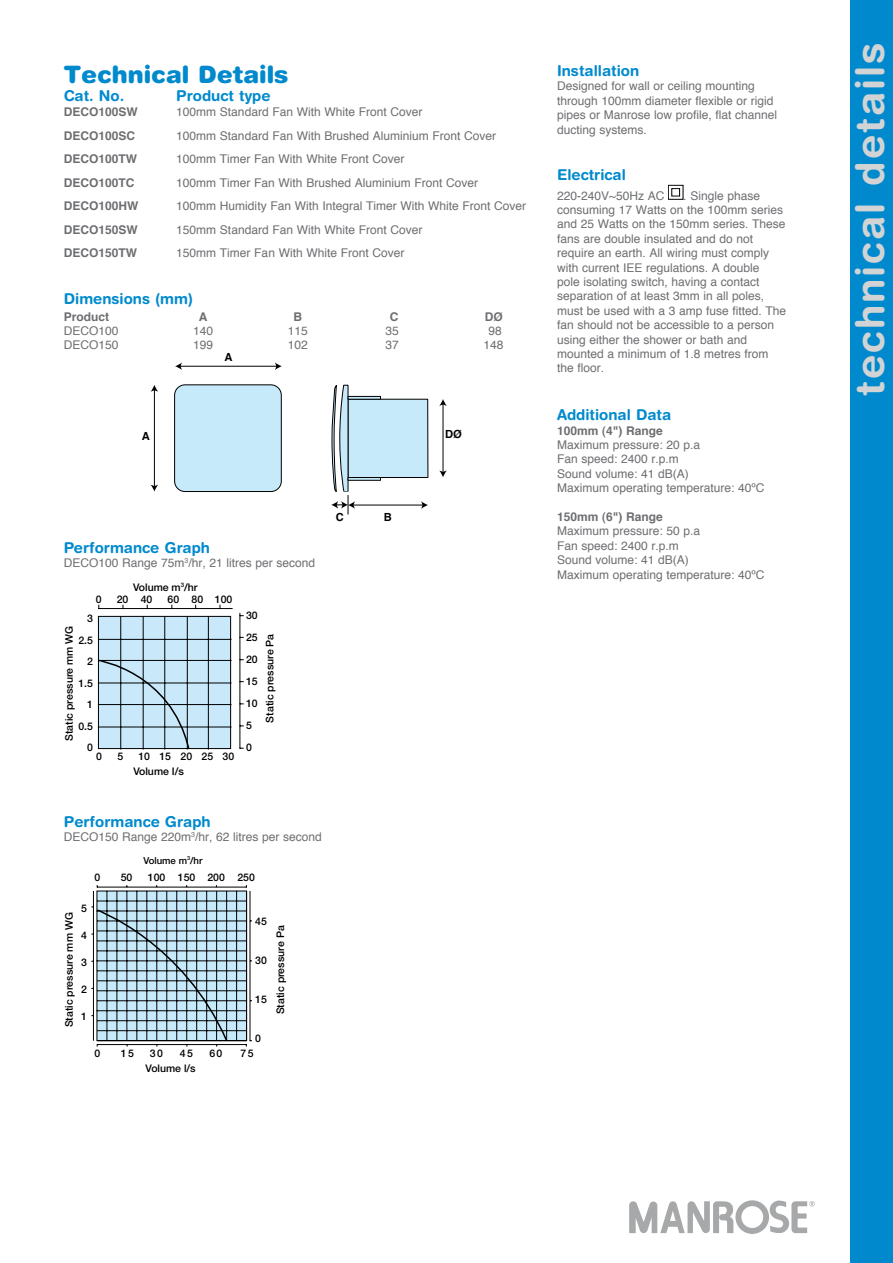
<style>
.page{position:relative;width:893px;height:1263px;background:#fff}
.page>*{position:absolute;margin:0;border:0;box-sizing:border-box;transform-origin:0 0}
.t1{font:700 39.75px "Helvetica Rounded";letter-spacing:.05em;color:#d1d3d4}
.t2{font:900 24px "Helvetica Rounded";color:#008acd}
.t3{font:700 15px "Helvetica Rounded";color:#008acd}
.t4{font:12px/14.4px "Helvetica";color:#6d6e71}
.t5{font:700 12px "Helvetica";color:#6d6e71}
.t6{font:700 11.1px "Helvetica";color:#000}
.t7{font:500 10.5px/21.6px "Helvetica Neue";color:#000;text-align:right}
.t8{font:500 9.6px "Helvetica Neue";color:#000}
</style>
<div class="page">
<div style="left:850px;top:0;width:43px;height:1263px;background:#008acd"></div>
<svg style="left:629px;top:1200px;width:186px;height:34px"></svg>
<div style="left:175px;top:385px;width:106px;height:106px;background:#c7eafb;border-radius:10px"></div>
<div style="left:174px;top:384px;width:108px;height:108px;border:1px solid #000;border-radius:10px"></div>
<div style="left:348px;top:399px;width:80px;height:78px;background:#c7eafb"></div>
<svg style="left:355px;top:477px;width:26px;height:4px"></svg>
<svg style="left:355px;top:396px;width:26px;height:4px"></svg>
<hr style="left:154px;top:390px;width:1px;height:97px;background:#000">
<svg style="left:151px;top:385px;width:7px;height:7px"></svg>
<svg style="left:151px;top:485px;width:7px;height:6px"></svg>
<hr style="left:180px;top:366px;width:97px;height:1px;background:#000">
<svg style="left:175px;top:362px;width:7px;height:8px"></svg>
<svg style="left:275px;top:362px;width:7px;height:8px"></svg>
<hr style="left:353px;top:505px;width:70px;height:1px;background:#000">
<svg style="left:421px;top:501px;width:7px;height:8px"></svg>
<hr style="left:443px;top:404px;width:1px;height:68px;background:#000">
<svg style="left:439px;top:470px;width:8px;height:7px"></svg>
<svg style="left:439px;top:399px;width:8px;height:7px"></svg>
<svg style="left:331px;top:384px;width:24px;height:130px"></svg>
<svg style="left:97px;top:616px;width:135px;height:134px;background:#b3cede"></svg>
<hr style="left:98px;top:608px;width:135px;height:1px;background:#000">
<hr style="left:240px;top:613px;width:1px;height:136px;background:#000">
<svg style="left:91px;top:885px;width:161px;height:162px;background:#a2bac5"></svg>
<div style="left:668px;top:185px;width:15px;height:14px;border:1px solid #000"></div>
<div style="left:672px;top:188px;width:8px;height:8px;border:1px solid #000"></div>
<h2 class="t2" style="left:64px;top:59px;width:226px">Technical Details</h2>
<p class="t3" style="left:64px;top:87px;width:62px">Cat. No.</p>
<p class="t3" style="left:176px;top:87px;width:96px">Product type</p>
<p class="t5" style="left:64px;top:105px;width:76px">DECO100SW</p>
<p class="t4" style="left:176px;top:105px;width:248px">100mm Standard Fan With White Front Cover</p>
<p class="t5" style="left:64px;top:128px;width:73px">DECO100SC</p>
<p class="t4" style="left:176px;top:128px;width:321px">100mm Standard Fan With Brushed Aluminium Front Cover</p>
<p class="t5" style="left:64px;top:152px;width:75px">DECO100TW</p>
<p class="t4" style="left:176px;top:152px;width:230px">100mm Timer Fan With White Front Cover</p>
<p class="t5" style="left:64px;top:175px;width:72px">DECO100TC</p>
<p class="t4" style="left:176px;top:175px;width:303px">100mm Timer Fan With Brushed Aluminium Front Cover</p>
<p class="t5" style="left:64px;top:199px;width:76px">DECO100HW</p>
<p class="t4" style="left:176px;top:199px;width:351px">100mm Humidity Fan With Integral Timer With White Front Cover</p>
<p class="t5" style="left:64px;top:222px;width:76px">DECO150SW</p>
<p class="t4" style="left:176px;top:222px;width:248px">150mm Standard Fan With White Front Cover</p>
<p class="t5" style="left:64px;top:246px;width:75px">DECO150TW</p>
<p class="t4" style="left:176px;top:246px;width:230px">150mm Timer Fan With White Front Cover</p>
<p class="t3" style="left:64px;top:290px;width:131px">Dimensions (mm)</p>
<p class="t5" style="left:64px;top:309px;width:47px">Product</p>
<p class="t5" style="left:199px;top:309px;width:10px">A</p>
<p class="t5" style="left:293px;top:309px;width:10px">B</p>
<p class="t5" style="left:390px;top:309px;width:10px">C</p>
<p class="t5" style="left:485px;top:309px;width:19px">DØ</p>
<p class="t4" style="left:64px;top:323px;width:56px">DECO100</p>
<p class="t4" style="left:193px;top:323px;width:22px">140</p>
<p class="t4" style="left:288px;top:323px;width:22px">115</p>
<p class="t4" style="left:386px;top:323px;width:15px">35</p>
<p class="t4" style="left:488px;top:323px;width:15px">98</p>
<p class="t4" style="left:64px;top:338px;width:56px">DECO150</p>
<p class="t4" style="left:193px;top:338px;width:22px">199</p>
<p class="t4" style="left:288px;top:338px;width:22px">102</p>
<p class="t4" style="left:386px;top:338px;width:15px">37</p>
<p class="t4" style="left:483px;top:338px;width:22px">148</p>
<p class="t6" style="left:142px;top:429px;width:10px">A</p>
<p class="t6" style="left:224px;top:350px;width:10px">A</p>
<p class="t3" style="left:64px;top:538px;width:148px">Performance Graph</p>
<p class="t4" style="left:64px;top:556px;width:253px">DECO100 Range 75m<sup>3</sup>/hr, 21 litres per second</p>
<p class="t7" style="left:133px;top:576px;width:66px">Volume m<sup>3</sup>/hr</p>
<p class="t7" style="left:96px;top:588px;width:7px">0</p>
<p class="t7" style="left:117px;top:588px;width:37px">20 40</p>
<p class="t7" style="left:168px;top:588px;width:66px">60 80 100</p>
<p class="t7" style="left:78px;top:607px;width:16px">3<br>2.5<br>2<br>1.5<br>1<br>0.5<br>0</p>
<p class="t7" style="left:246px;top:604px;width:13px;line-height:22px;text-align:left">30<br>25<br>20<br>15<br>10<br>5<br>0</p>
<p class="t7" style="left:58px;top:741px;width:116px;rotate:-90deg">Static pressure mm WG</p>
<p class="t7" style="left:259px;top:723px;width:90px;rotate:-90deg">Static pressure Pa</p>
<p class="t7" style="left:96px;top:746px;width:7px">0</p>
<p class="t7" style="left:117px;top:746px;width:7px">5</p>
<p class="t7" style="left:138px;top:746px;width:97px">10 15 20 25 30</p>
<p class="t7" style="left:133px;top:760px;width:52px">Volume I/s</p>
<p class="t6" style="left:336px;top:510px;width:10px">C</p>
<p class="t6" style="left:384px;top:510px;width:10px">B</p>
<p class="t3" style="left:64px;top:812px;width:149px">Performance Graph</p>
<p class="t4" style="left:64px;top:829px;width:260px">DECO150 Range 220m<sup>3</sup>/hr, 62 litres per second</p>
<p class="t7" style="left:95px;top:866px;width:7px">0</p>
<p class="t7" style="left:121px;top:866px;width:13px">50</p>
<p class="t7" style="left:148px;top:866px;width:109px">100 150 200 250</p>
<p class="t7" style="left:81px;top:898px;width:7px">5</p>
<p class="t7" style="left:81px;top:925px;width:7px">4</p>
<p class="t7" style="left:81px;top:952px;width:7px">3</p>
<p class="t7" style="left:81px;top:979px;width:7px">2</p>
<p class="t7" style="left:81px;top:1006px;width:7px">1</p>
<p class="t8" style="left:143px;top:854px;width:61px">Volume m<sup>3</sup>/hr</p>
<p class="t7" style="left:58px;top:1027px;width:116px;rotate:-90deg">Static pressure mm WG</p>
<p class="t7" style="left:255px;top:910px;width:13px">45</p>
<p class="t7" style="left:255px;top:949px;width:13px">30</p>
<p class="t7" style="left:255px;top:988px;width:13px">15</p>
<p class="t7" style="left:255px;top:1027px;width:7px">0</p>
<p class="t7" style="left:269px;top:1014px;width:90px;rotate:-90deg">Static pressure Pa</p>
<p class="t7" style="left:95px;top:1043px;width:7px">0</p>
<p class="t7" style="left:121px;top:1043px;width:15px">15</p>
<p class="t7" style="left:150px;top:1043px;width:15px">30</p>
<p class="t7" style="left:180px;top:1043px;width:15px">45</p>
<p class="t7" style="left:209px;top:1043px;width:15px">60</p>
<p class="t7" style="left:241px;top:1043px;width:15px">75</p>
<p class="t7" style="left:145px;top:1058px;width:52px">Volume l/s</p>
<p class="t6" style="left:445px;top:427px;width:18px">DØ</p>
<p class="t3" style="left:557px;top:62px;width:84px">Installation</p>
<p class="t4" style="left:557px;top:79px;width:222px">Designed for wall or ceiling mounting through 100mm diameter flexible or rigid pipes or Manrose low profile, flat channel ducting systems.</p>
<p class="t3" style="left:557px;top:166px;width:70px">Electrical</p>
<p class="t4" style="left:557px;top:188px;width:109px">220-240V~50Hz AC</p>
<p class="t4" style="left:557px;top:188px;width:231px;text-indent:126px">. Single phase consuming 17 Watts on the 100mm series and 25 Watts on the 150mm series. These fans are double insulated and do not require an earth. All wiring must comply with current IEE regulations. A double<br>pole isolating switch, having a contact separation of at least 3mm in all poles, must be used with a 3 amp fuse fitted. The fan should not be accessible to a person using either the shower or bath and mounted a minimum of 1.8 metres from the floor.</p>
<p class="t3" style="left:557px;top:405px;width:116px">Additional Data</p>
<p class="t5" style="left:557px;top:423px;width:107px">100mm (4") Range</p>
<p class="t4" style="left:557px;top:437px;width:209px">Maximum pressure: 20 p.a<br>Fan speed: 2400 r.p.m<br>Sound volume: 41 dB(A)<br>Maximum operating temperature: 40ºC</p>
<p class="t5" style="left:557px;top:509px;width:107px">150mm (6") Range</p>
<p class="t4" style="left:557px;top:524px;width:209px">Maximum pressure: 50 p.a<br>Fan speed: 2400 r.p.m<br>Sound volume: 41 dB(A)<br>Maximum operating temperature: 40ºC</p>
<h1 class="t1" style="left:846px;top:396px;width:355px;rotate:-90deg">technical details</h1>
</div>
